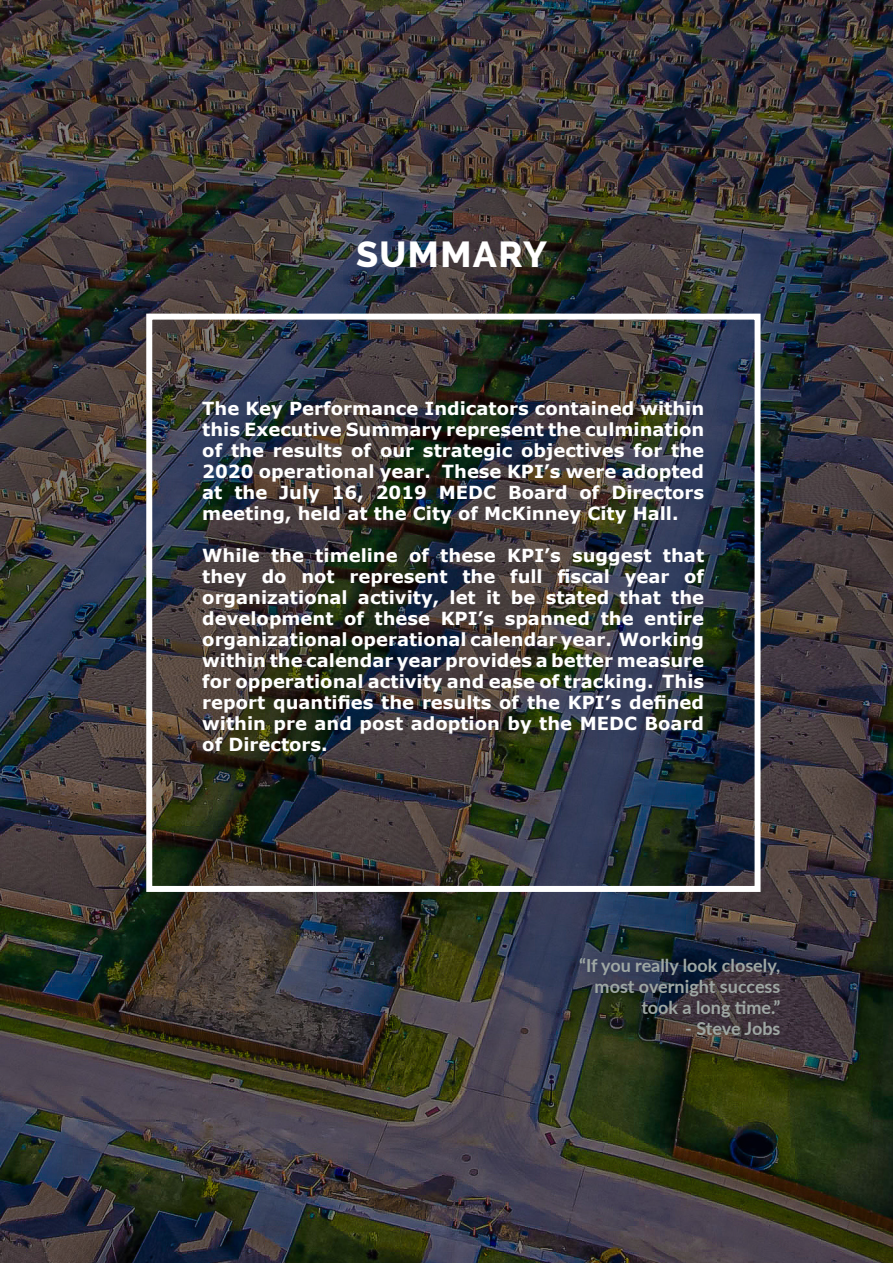
<style>
.page{position:relative;width:893px;height:1263px;background:#fff}
.page>*{position:absolute;margin:0;border:0;box-sizing:border-box;transform-origin:0 0}
.Header_-_Align_Left{font:800 36px "Raleway";letter-spacing:.04em;color:#fff}
.Body_Text_-_Align_Ce{font:700 18px/21px "Verdana";color:#fff;text-align:justify}
.Body_Text_-_Align_Ri{font:700 18px "Lato";color:#9fa8a4}
</style>
<div class="page">
<img style="left:0;top:0;width:893px;height:1263px">
<div style="left:146px;top:314px;width:614px;height:578px;border:6px solid #fff"></div>
<p class="Header_-_Align_Left" style="left:356px;top:234px;width:192px">SUMMARY</p>
<p class="Body_Text_-_Align_Ce" style="left:202px;top:398px;width:503px">The Key Performance Indicators contained within this Executive Summary represent the culmination of the results of our strategic objectives for the 2020 operational year. These KPI’s were adopted at the July 16, 2019 MEDC Board of Directors meeting, held at the City of McKinney City Hall.</p>
<p class="Body_Text_-_Align_Ce" style="left:202px;top:545px;width:503px">While the timeline of these KPI’s suggest that they do not represent the full fiscal year of organizational activity, let it be stated that the development of these KPI’s spanned the entire organizational operational calendar year. Working within the calendar year provides a better measure for opperational activity and ease of tracking. This report quantifies the results of the KPI’s defined within pre and post adoption by the MEDC Board of Directors.</p>
<p class="Body_Text_-_Align_Ri" style="left:579px;top:952px;width:203px">“If you really look closely,</p>
<p class="Body_Text_-_Align_Ri" style="left:595px;top:973px;width:187px">most overnight success</p>
<p class="Body_Text_-_Align_Ri" style="left:641px;top:994px;width:141px">took a long time.”</p>
<p class="Body_Text_-_Align_Ri" style="left:685px;top:1015px;width:97px">- Steve Jobs</p>
</div>
